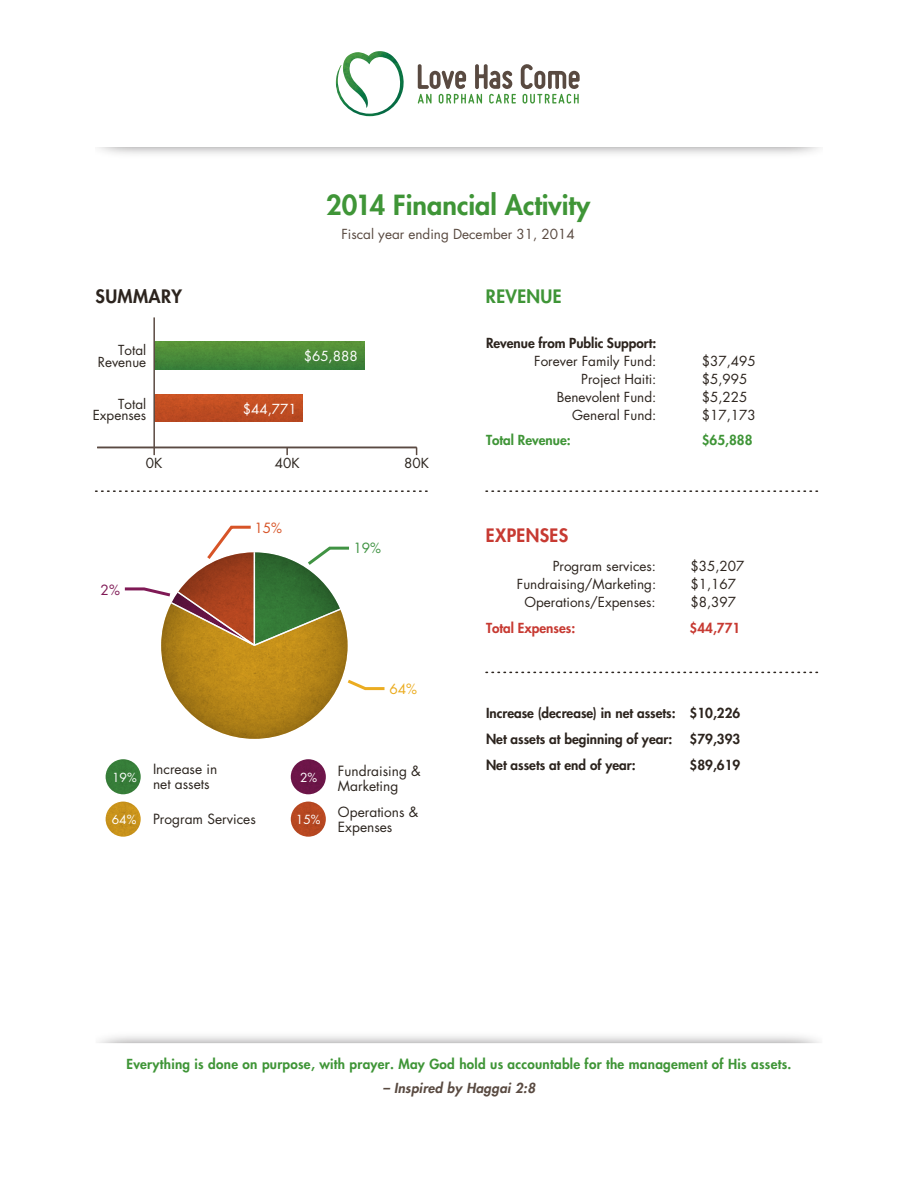
<style>
.page{position:relative;width:918px;height:1188px;background:#fff}
.page>*{position:absolute;margin:0;border:0;box-sizing:border-box;transform-origin:0 0}
.t1{font:800 27px "Futura";color:#3f9537}
.t2{font:800 18px "Futura";color:#c73a32}
.t3{font:800 18px "Futura";color:#2c241e}
.t4{font:800 18px "Futura";color:#3f9537}
.t5{font:13.65px/15.3px "Futura";color:#2c251f}
.t6{font:13.65px "Futura";color:#d75427}
.t7{font:13.65px "Futura";color:#409343}
.t8{font:13.65px "Futura";color:#ebac20}
.t9{font:13.65px "Futura";color:#7f1955}
.t10{font:13.5px "Futura";color:#2c241e}
.t11{font:800 13.5px/25.7px "Futura";color:#2c241e}
.t12{font:800 13.5px "Futura";letter-spacing:.02em;color:#3f9537}
.t13{font:13.5px/12px "Futura";color:#2c251f;text-align:right}
.t14{font:13.5px "Futura";color:#594a41}
.t15{font:800 13.5px "Futura";color:#c73a32}
.t16{font:italic 800 13.5px "Futura";letter-spacing:.02em;color:#594a41}
.t17{font:13.5px "Futura";color:#fff}
.t18{font:800 13.5px "Futura";color:#3f9537}
.t19{font:12.15px "Futura";color:#fff}
</style>
<div class="page">
<img style="left:336px;top:51px;width:68px;height:65px">
<svg style="left:417px;top:64px;width:163px;height:40px"></svg>
<svg style="left:96px;top:490px;width:332px;height:2px"></svg>
<svg style="left:486px;top:490px;width:333px;height:2px"></svg>
<svg style="left:486px;top:672px;width:333px;height:1px"></svg>
<img style="left:155px;top:394px;width:148px;height:28px">
<img style="left:155px;top:342px;width:210px;height:27px">
<svg style="left:286px;top:448px;width:2px;height:7px"></svg>
<img style="left:117px;top:411px;width:74px;height:80px">
<svg style="left:153px;top:448px;width:2px;height:7px"></svg>
<hr style="left:97px;top:447px;width:320px;height:1px;background:#5a4a42">
<hr style="left:153px;top:317px;width:2px;height:130px;background:#5a4a42">
<img style="left:106px;top:802px;width:35px;height:35px">
<img style="left:291px;top:802px;width:35px;height:35px">
<img style="left:106px;top:759px;width:35px;height:35px">
<img style="left:291px;top:759px;width:35px;height:35px">
<svg style="left:124px;top:525px;width:261px;height:214px"></svg>
<h1 class="t1" style="left:326px;top:187px;width:265px">2014 Financial Activity</h1>
<p class="t14" style="left:341px;top:225px;width:235px">Fiscal year ending December 31, 2014</p>
<h2 class="t3" style="left:96px;top:284px;width:88px">SUMMARY</h2>
<h2 class="t4" style="left:486px;top:284px;width:77px">REVENUE</h2>
<p class="t13" style="left:98px;top:344px;width:50px">Total<br>Revenue</p>
<p class="t13" style="left:93px;top:397px;width:55px">Total<br>Expenses</p>
<p class="t17" style="left:304px;top:346px;width:55px">$65,888</p>
<p class="t17" style="left:243px;top:399px;width:55px">$44,771</p>
<p class="t13" style="left:146px;top:457px;width:18px">0K</p>
<p class="t13" style="left:275px;top:457px;width:26px">40K</p>
<p class="t13" style="left:404px;top:457px;width:26px">80K</p>
<p class="t9" style="left:101px;top:581px;width:21px">2%</p>
<p class="t6" style="left:254px;top:518px;width:29px">15%</p>
<p class="t7" style="left:353px;top:539px;width:29px">19%</p>
<p class="t8" style="left:389px;top:680px;width:29px">64%</p>
<p class="t19" style="left:112px;top:769px;width:26px">19%</p>
<p class="t19" style="left:112px;top:811px;width:26px">64%</p>
<p class="t5" style="left:153px;top:761px;width:66px">Increase in net assets</p>
<p class="t5" style="left:338px;top:763px;width:84px">Fundraising &amp;<br>Marketing</p>
<p class="t19" style="left:300px;top:769px;width:19px">2%</p>
<p class="t19" style="left:296px;top:811px;width:26px">15%</p>
<p class="t5" style="left:153px;top:811px;width:104px">Program Services</p>
<p class="t5" style="left:338px;top:804px;width:82px">Operations &amp;<br>Expenses</p>
<p class="t11" style="left:486px;top:330px;width:172px">Revenue from Public Support:</p>
<p class="t10" style="left:534px;top:351px;width:124px">Forever Family Fund:</p>
<p class="t10" style="left:702px;top:351px;width:56px">$37,495</p>
<p class="t10" style="left:581px;top:369px;width:77px">Project Haiti:</p>
<p class="t10" style="left:702px;top:369px;width:47px">$5,995</p>
<p class="t10" style="left:557px;top:387px;width:101px">Benevolent Fund:</p>
<p class="t10" style="left:702px;top:387px;width:47px">$5,225</p>
<p class="t10" style="left:572px;top:405px;width:86px">General Fund:</p>
<p class="t10" style="left:702px;top:405px;width:56px">$17,173</p>
<p class="t18" style="left:486px;top:431px;width:86px">Total Revenue:</p>
<p class="t12" style="left:702px;top:431px;width:52px">$65,888</p>
<h2 class="t2" style="left:486px;top:524px;width:84px">EXPENSES</h2>
<p class="t10" style="left:553px;top:557px;width:105px">Program services:</p>
<p class="t10" style="left:690px;top:557px;width:56px">$35,207</p>
<p class="t10" style="left:517px;top:575px;width:141px">Fundraising/Marketing:</p>
<p class="t10" style="left:690px;top:575px;width:47px">$1,167</p>
<p class="t10" style="left:525px;top:593px;width:133px">Operations/Expenses:</p>
<p class="t10" style="left:690px;top:593px;width:47px">$8,397</p>
<p class="t15" style="left:486px;top:619px;width:91px">Total Expenses:</p>
<p class="t15" style="left:690px;top:619px;width:52px">$44,771</p>
<p class="t11" style="left:486px;top:700px;width:256px">Increase (decrease) in net assets: $10,226<br>Net assets at beginning of year:</p>
<p class="t11" style="left:690px;top:726px;width:52px">$79,393</p>
<p class="t11" style="left:486px;top:752px;width:151px">Net assets at end of year:</p>
<p class="t11" style="left:690px;top:752px;width:52px">$89,619</p>
<p class="t12" style="left:127px;top:1055px;width:666px">Everything is done on purpose, with prayer. May God hold us accountable for the management of His assets.</p>
<p class="t16" style="left:383px;top:1079px;width:154px">– Inspired by Haggai 2:8</p>
</div>
